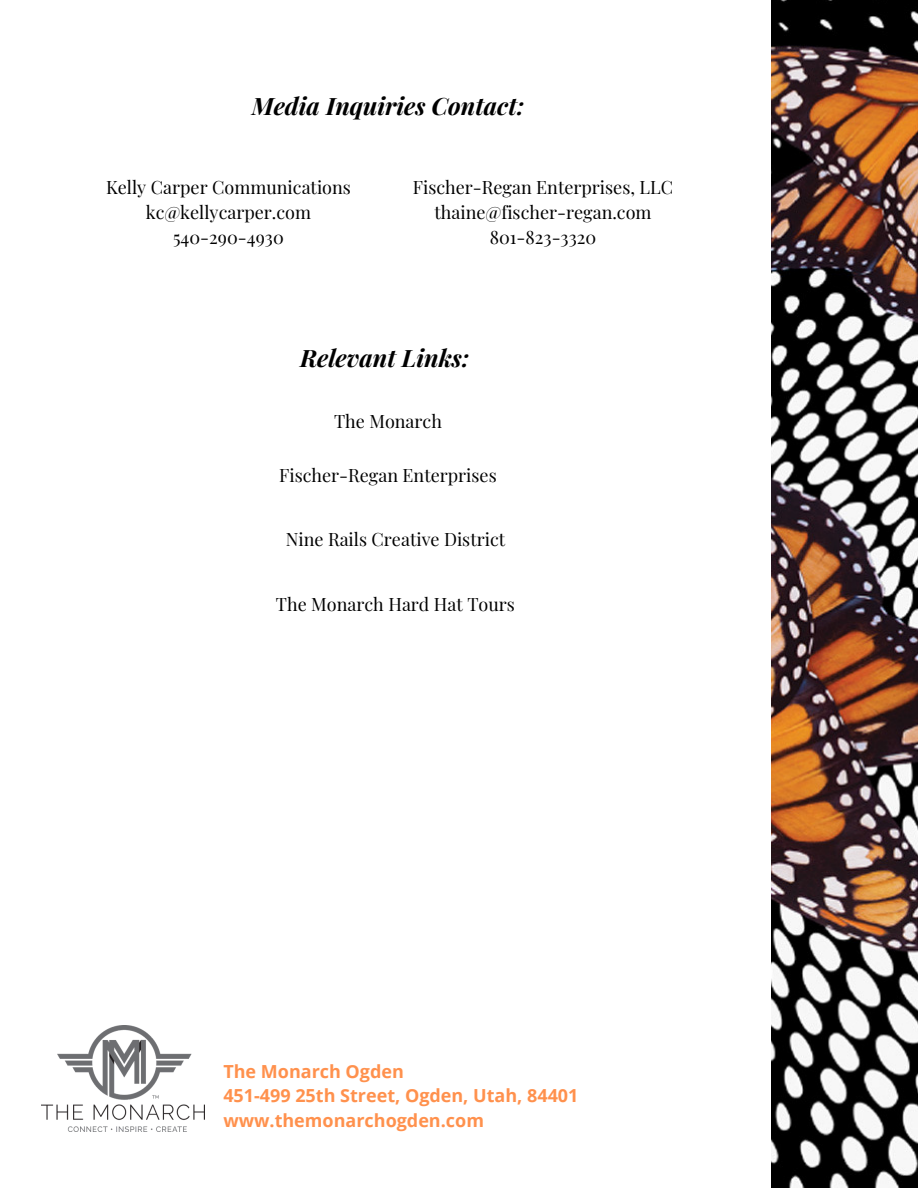
<style>
.page{position:relative;width:918px;height:1188px;background:#fff}
.page>*{position:absolute;margin:0;border:0;box-sizing:border-box;transform-origin:0 0}
.t1{font:italic 700 24px "Playfair Display";color:#000}
.t2{font:18px/24.8px "Playfair Display";color:#000;text-align:center}
.t3{font:700 18px/24.8px "Open Sans";color:#ff914d}
</style>
<div class="page">
<img style="left:771px;top:0;width:147px;height:1188px">
<img style="left:41px;top:1026px;width:163px;height:105px">
<h1 class="t1" style="left:252px;top:89px;width:274px">Media Inquiries Contact:</h1>
<p class="t2" style="left:106px;top:174px;width:246px">Kelly Carper Communications kc@kellycarper.com<br>540-290-4930</p>
<p class="t2" style="left:413px;top:174px;width:262px">Fischer-Regan Enterprises, LLC thaine@fischer-regan.com<br>801-823-3320</p>
<h1 class="t1" style="left:300px;top:341px;width:171px">Relevant Links:</h1>
<p class="t2" style="left:334px;top:408px;width:109px">The Monarch</p>
<p class="t2" style="left:279px;top:463px;width:219px">Fischer-Regan Enterprises</p>
<p class="t2" style="left:286px;top:526px;width:221px">Nine Rails Creative District</p>
<p class="t2" style="left:276px;top:591px;width:240px">The Monarch Hard Hat Tours</p>
<p class="t3" style="left:223px;top:1058px;width:357px">The Monarch Ogden<br>451-499 25th Street, Ogden, Utah, 84401 www.themonarchogden.com</p>
</div>
